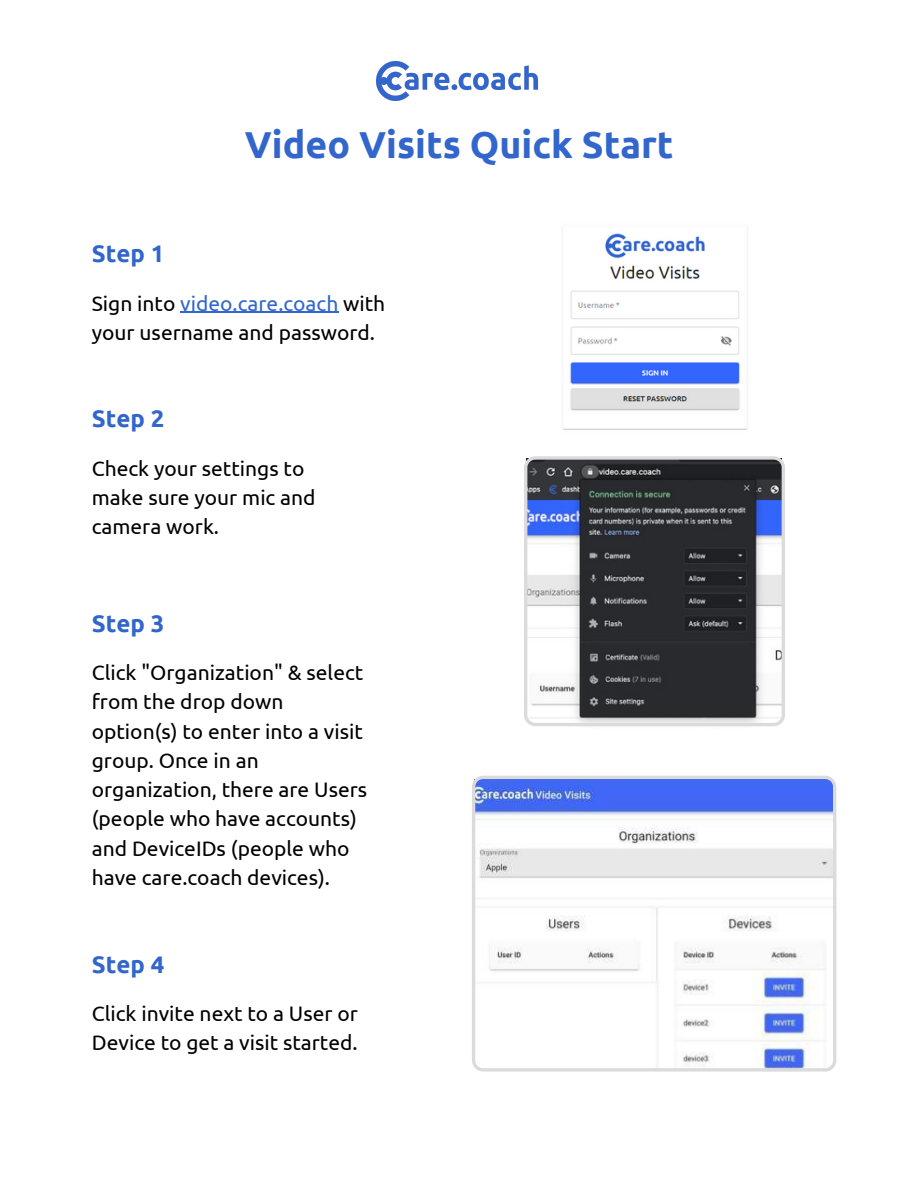
<style>
.page{position:relative;width:918px;height:1188px;background:#fff}
.page>*{position:absolute;margin:0;border:0;box-sizing:border-box;transform-origin:0 0}
.t1{font:700 37.5px "Ubuntu";color:#36c}
.t2{font:700 24px "Ubuntu";color:#36c}
.t3{font:21px/29.2px "Ubuntu";color:#000}
.t4{font:21px/29.2px "Ubuntu";color:#000}
.s1{color:#36c}
</style>
<div class="page">
<img style="left:377px;top:62px;width:161px;height:39px">
<img style="left:562px;top:233px;width:186px;height:197px">
<hr style="left:180px;top:312px;width:158px;height:1px;background:#36c">
<svg style="left:524px;top:456px;width:261px;height:270px"></svg>
<svg style="left:472px;top:776px;width:364px;height:296px"></svg>
<p class="t2" style="left:92px;top:240px;width:74px">Step 1</p>
<p class="t1" style="left:245px;top:123px;width:430px">Video Visits Quick Start</p>
<p class="t4" style="left:92px;top:288px;width:295px">Sign into <span class="s1">video.care.coach</span> with your username and password.</p>
<p class="t2" style="left:92px;top:405px;width:74px">Step 2</p>
<p class="t4" style="left:92px;top:453px;width:225px">Check your settings to make sure your mic and camera work.</p>
<p class="t2" style="left:92px;top:609px;width:74px">Step 3</p>
<p class="t3" style="left:92px;top:658px;width:277px">Click "Organization" &amp; select from the drop down option(s) to enter into a visit group. Once in an organization, there are Users (people who have accounts) and DeviceIDs (people who have care.coach devices).</p>
<p class="t2" style="left:92px;top:950px;width:74px">Step 4</p>
<p class="t4" style="left:92px;top:998px;width:268px">Click invite next to a User or<br>Device to get a visit started.</p>
</div>
